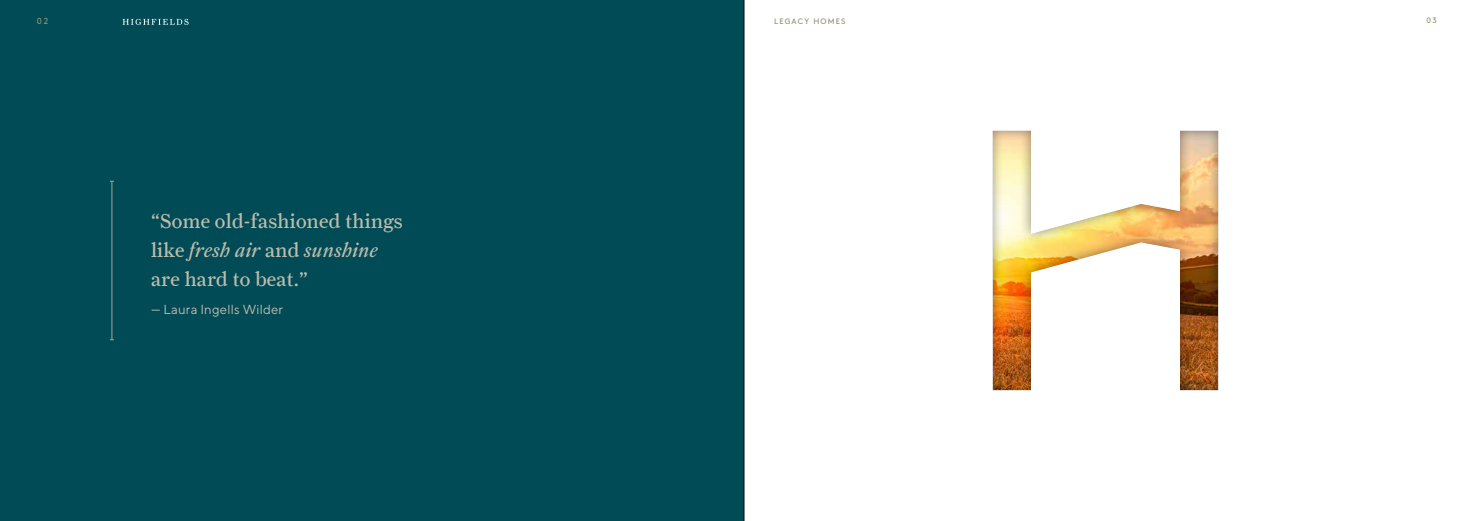
<style>
.page{position:relative;width:1474px;height:521px;background:#fff}
.page>*{position:absolute;margin:0;border:0;box-sizing:border-box;transform-origin:0 0}
.t1{font:20.12px "Farnham Text";letter-spacing:.015em;color:#bfbcad}
.t2{font:20.12px "Farnham Text Regular Ital LF";letter-spacing:.015em;color:#bfbcad}
.t3{font:13.12px "TT Norms";letter-spacing:.015em;color:#bfbcad}
.t4{font:8.75px "Brown Std";color:#948f76}
.t5{font:7.88px "Brown Std";letter-spacing:.15em;color:#948f76}
.s1{font-family:"Farnham Text"}
</style>
<div class="page">
<div style="left:0;top:0;width:744px;height:521px;background:#004b55"></div>
<div style="left:991px;top:131px;width:227px;height:260px;background:#000;opacity:.45"></div>
<hr style="left:111px;top:181px;width:1px;height:159px;background:#a9a591">
<svg style="left:123px;top:19px;width:66px;height:6px"></svg>
<p class="t4" style="left:37px;top:16px;width:13px">02</p>
<p class="t5" style="left:1426px;top:16px;width:12px">03</p>
<p class="t5" style="left:774px;top:17px;width:73px">LEGACY HOMES</p>
<p class="t1" style="left:151px;top:209px;width:253px">“Some old-fashioned things</p>
<p class="t2" style="left:151px;top:238px;width:228px"><span class="s1">like</span> fresh air <span class="s1">and</span> sunshine</p>
<p class="t1" style="left:151px;top:267px;width:158px">are hard to beat.”</p>
<p class="t3" style="left:151px;top:302px;width:133px">— Laura Ingells Wilder</p>
</div>
